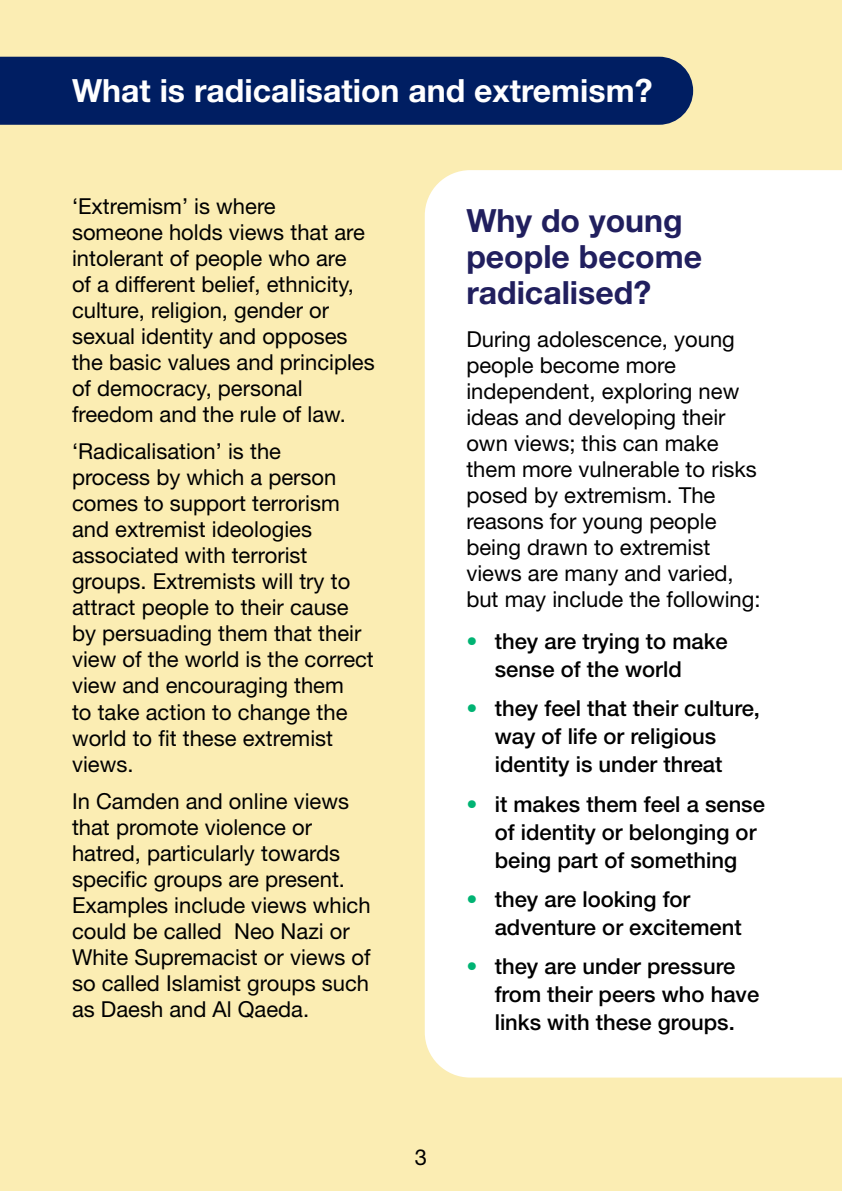
<style>
.page{position:relative;width:842px;height:1191px;background:#fbedb3}
.page>*{position:absolute;margin:0;border:0;box-sizing:border-box;transform-origin:0 0}
.Sub_Blue{font:700 32px/36px "Helvetica Neue";color:#211f5e}
.Sub_White{font:700 32px "Helvetica Neue";color:#fff}
.BODY_2_spc_after{font:22px/26px "Helvetica Neue";color:#000}
.t1{font:500 22px/28px "Helvetica Neue";color:#000}
.BODY{font:22px/26px "Helvetica Neue";color:#000}
.s1{font-weight:700;color:#00b373}
</style>
<div class="page">
<div style="left:425px;top:170px;width:417px;height:907px;background:#fff"></div>
<div style="left:0;top:57px;width:693px;height:68px;background:#001e62"></div>
<p class="Sub_White" style="left:72px;top:70px;width:582px">What is radicalisation and extremism?</p>
<p class="BODY_2_spc_after" style="left:72px;top:193px;width:304px">‘Extremism’ is where<br>someone holds views that are intolerant of people who are<br>of a different belief, ethnicity, culture, religion, gender or sexual identity and opposes the basic values and principles of democracy, personal freedom and the rule of law.</p>
<p class="BODY_2_spc_after" style="left:72px;top:438px;width:303px">‘Radicalisation’ is the<br>process by which a person comes to support terrorism and extremist ideologies associated with terrorist groups. Extremists will try to attract people to their cause by persuading them that their view of the world is the correct view and encouraging them<br>to take action to change the world to fit these extremist views.</p>
<p class="BODY_2_spc_after" style="left:72px;top:787px;width:300px">In Camden and online views that promote violence or hatred, particularly towards specific groups are present.<br>Examples include views which could be called Neo Nazi or<br>White Supremacist or views of so called Islamist groups such as Daesh and Al Qaeda.</p>
<p class="Sub_Blue" style="left:466px;top:202px;width:237px">Why do young people become radicalised?</p>
<p class="BODY" style="left:466px;top:326px;width:296px">During adolescence, young people become more independent, exploring new ideas and developing their own views; this can make them more vulnerable to risks posed by extremism. The reasons for young people being drawn to extremist views are many and varied, but may include the following:</p>
<p class="t1" style="left:495px;top:627px;width:235px;text-indent:-28px"><span class="s1">•</span> they are trying to make sense of the world</p>
<p class="t1" style="left:495px;top:694px;width:267px;text-indent:-28px"><span class="s1">•</span> they feel that their culture, way of life or religious identity is under threat</p>
<p class="t1" style="left:495px;top:789px;width:272px;text-indent:-28px"><span class="s1">•</span> it makes them feel a sense of identity or belonging or being part of something</p>
<p class="t1" style="left:495px;top:885px;width:248px;text-indent:-28px"><span class="s1">•</span> they are looking for adventure or excitement</p>
<p class="t1" style="left:495px;top:952px;width:266px;text-indent:-28px"><span class="s1">•</span> they are under pressure from their peers who have links with these groups.</p>
<p class="BODY" style="left:415px;top:1144px;width:14px">3</p>
</div>
